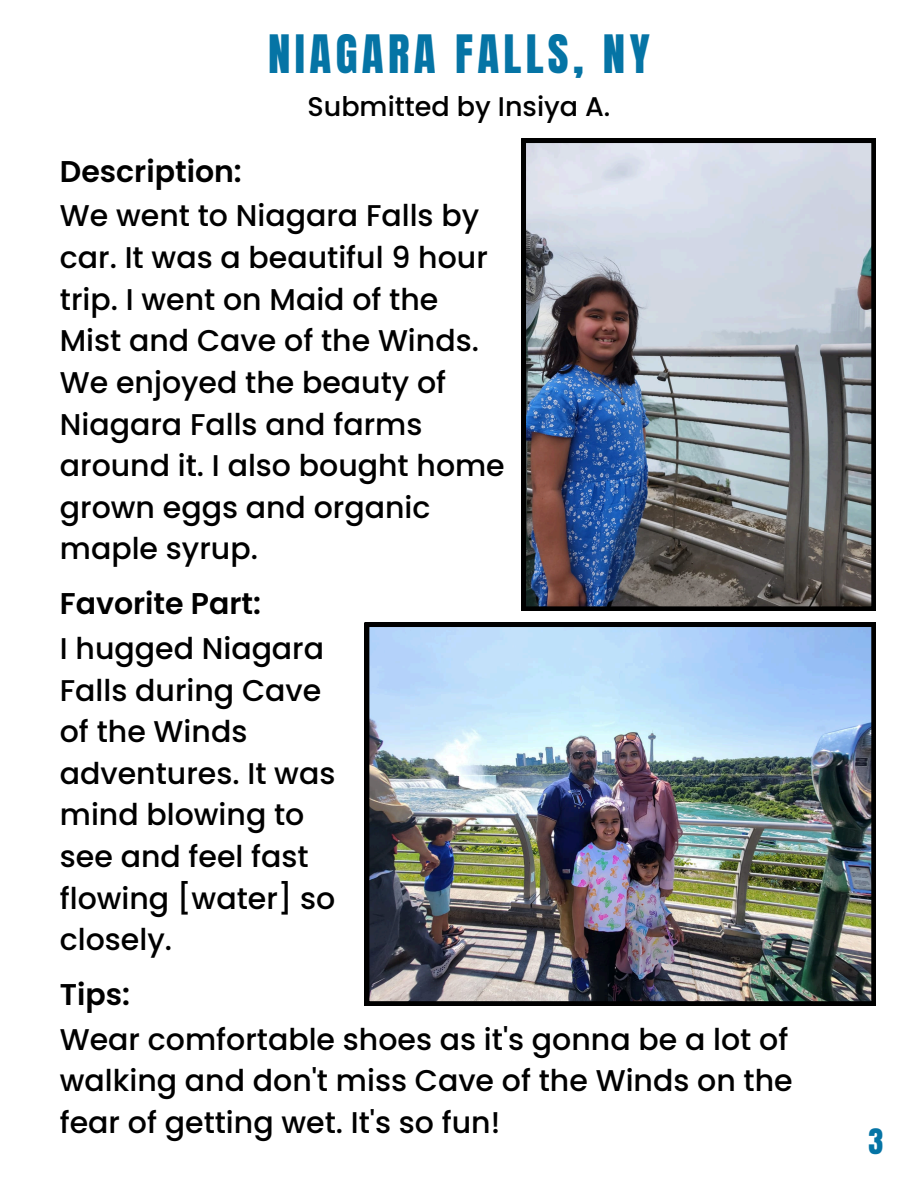
<style>
.page{position:relative;width:918px;height:1188px;background:#fff}
.page>*{position:absolute;margin:0;border:0;box-sizing:border-box;transform-origin:0 0}
.t1{font:45px "Anton";letter-spacing:.095em;color:#0574a5}
.t2{font:500 30px/41.7px "Poppins";color:#000}
.t3{font:600 30px "Poppins";color:#000}
.t4{font:30px "Anton";color:#0574a5}
.t5{font:500 27px "Poppins";color:#000}
</style>
<div class="page">
<img style="left:365px;top:623px;width:511px;height:383px">
<img style="left:522px;top:139px;width:354px;height:472px">
<p class="t3" style="left:60px;top:150px;width:183px">Description:</p>
<p class="t1" style="left:268px;top:22px;width:383px">NIAGARA FALLS, NY</p>
<p class="t5" style="left:308px;top:88px;width:304px">Submitted by Insiya A.</p>
<p class="t2" style="left:60px;top:195px;width:429px">We went to Niagara Falls by car. It was a beautiful 9 hour trip. I went on Maid of the</p>
<p class="t2" style="left:60px;top:320px;width:421px">Mist and Cave of the Winds.<br>We enjoyed the beauty of<br>Niagara Falls and farms</p>
<p class="t2" style="left:60px;top:445px;width:446px">around it. I also bought home grown eggs and organic maple syrup.</p>
<p class="t3" style="left:60px;top:583px;width:203px">Favorite Part:</p>
<p class="t2" style="left:60px;top:628px;width:277px">I hugged Niagara<br>Falls during Cave of the Winds adventures. It was mind blowing to see and feel fast flowing [water] so closely.</p>
<p class="t3" style="left:60px;top:974px;width:72px">Tips:</p>
<p class="t2" style="left:60px;top:1018px;width:734px">Wear comfortable shoes as it's gonna be a lot of walking and don't miss Cave of the Winds on the fear of getting wet. It's so fun!</p>
<p class="t4" style="left:868px;top:1120px;width:16px">3</p>
</div>
